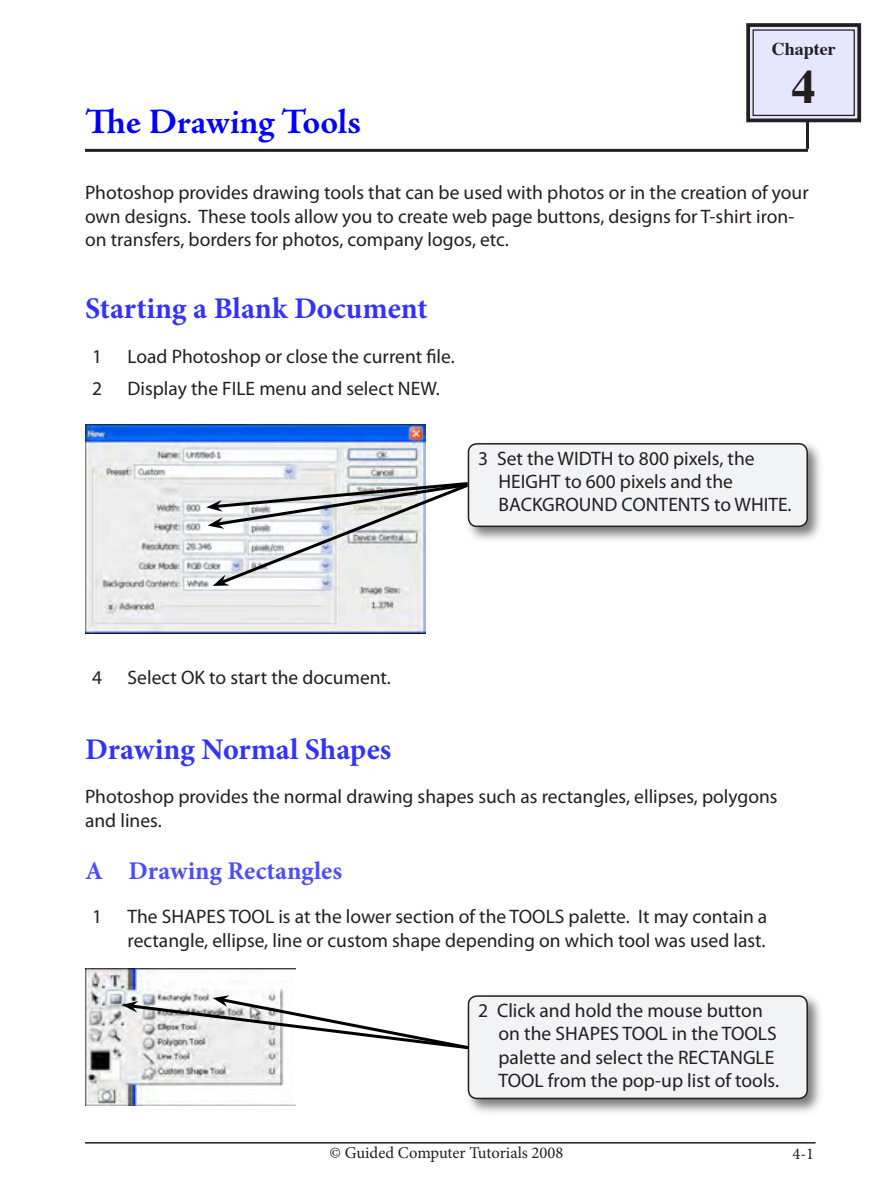
<style>
.page{position:relative;width:893px;height:1191px;background:#fff}
.page>*{position:absolute;margin:0;border:0;box-sizing:border-box;transform-origin:0 0}
.t1{font:700 48.3px "Times";color:#231f20}
.t2{font:700 36px "Adobe Jenson Pro";letter-spacing:-.005em;color:#00f}
.t3{font:700 30px "Minion Pro";color:#33f}
.t4{font:700 25.5px "Minion Pro";color:#4d4dff}
.t5{font:19.5px/23.4px "Myriad Pro";color:#231f20}
.t6{font:700 18px "Times";color:#231f20}
.t7{font:16.5px "Minion Pro";color:#231f20}
</style>
<div class="page">
<hr style="left:85px;top:1142px;width:731px;height:1px;background:#231f20">
<hr style="left:85px;top:149px;width:723px;height:3px;background:#231f20">
<hr style="left:806px;top:121px;width:3px;height:28px;background:#231f20">
<svg style="left:746px;top:23px;width:116px;height:100px;background:#cac9de"></svg>
<div style="left:752px;top:29px;width:103px;height:87px;border:1px solid #231f20"></div>
<img style="left:85px;top:424px;width:340px;height:209px">
<div style="left:464px;top:439px;width:362px;height:104px;background:#231f20;opacity:.6"></div>
<div style="left:468px;top:444px;width:339px;height:82px;background:#f2f3f4;border-radius:9px"></div>
<div style="left:468px;top:443px;width:340px;height:84px;border:2px solid #231f20;border-radius:9px"></div>
<svg style="left:206px;top:480px;width:265px;height:106px"></svg>
<img style="left:85px;top:969px;width:211px;height:136px">
<div style="left:464px;top:991px;width:361px;height:126px;background:#231f20;opacity:.6"></div>
<div style="left:468px;top:996px;width:339px;height:102px;background:#f2f3f4;border-radius:9px"></div>
<div style="left:468px;top:995px;width:340px;height:104px;border:2px solid #231f20;border-radius:9px"></div>
<svg style="left:122px;top:995px;width:350px;height:56px"></svg>
<h2 class="t2" style="left:85px;top:101px;width:278px">The Drawing Tools</h2>
<p class="t6" style="left:772px;top:31px;width:65px">Chapter</p>
<h1 class="t1" style="left:792px;top:40px;width:26px">4</h1>
<p class="t5" style="left:85px;top:181px;width:725px">Photoshop provides drawing tools that can be used with photos or in the creation of your own designs. These tools allow you to create web page buttons, designs for T-shirt iron&shy;on transfers, borders for photos, company logos, etc.</p>
<h3 class="t3" style="left:85px;top:287px;width:344px">Starting a Blank Document</h3>
<p class="t5" style="left:92px;top:344px;width:12px">1</p>
<p class="t5" style="left:128px;top:344px;width:329px">Load Photoshop or close the current file.</p>
<p class="t5" style="left:92px;top:376px;width:12px">2</p>
<p class="t5" style="left:128px;top:376px;width:314px">Display the FILE menu and select NEW.</p>
<p class="t5" style="left:499px;top:446px;width:295px;text-indent:-20px">3 Set the WIDTH to 800 pixels, the<br>HEIGHT to 600 pixels and the<br>BACKGROUND CONTENTS to WHITE.</p>
<p class="t5" style="left:92px;top:665px;width:12px">4</p>
<p class="t5" style="left:128px;top:665px;width:265px">Select OK to start the document.</p>
<h3 class="t3" style="left:85px;top:728px;width:308px">Drawing Normal Shapes</h3>
<p class="t5" style="left:85px;top:785px;width:694px">Photoshop provides the normal drawing shapes such as rectangles, ellipses, polygons and lines.</p>
<h3 class="t4" style="left:85px;top:852px;width:259px">A Drawing Rectangles</h3>
<p class="t5" style="left:92px;top:904px;width:12px">1</p>
<p class="t5" style="left:128px;top:904px;width:641px">The SHAPES TOOL is at the lower section of the TOOLS palette. It may contain a rectangle, ellipse, line or custom shape depending on which tool was used last.</p>
<p class="t5" style="left:499px;top:998px;width:282px;text-indent:-20px">2 Click and hold the mouse button on the SHAPES TOOL in the TOOLS palette and select the RECTANGLE<br>TOOL from the pop-up list of tools.</p>
<p class="t7" style="left:330px;top:1141px;width:235px">© Guided Computer Tutorials 2008</p>
<p class="t7" style="left:792px;top:1142px;width:23px">4-1</p>
</div>
